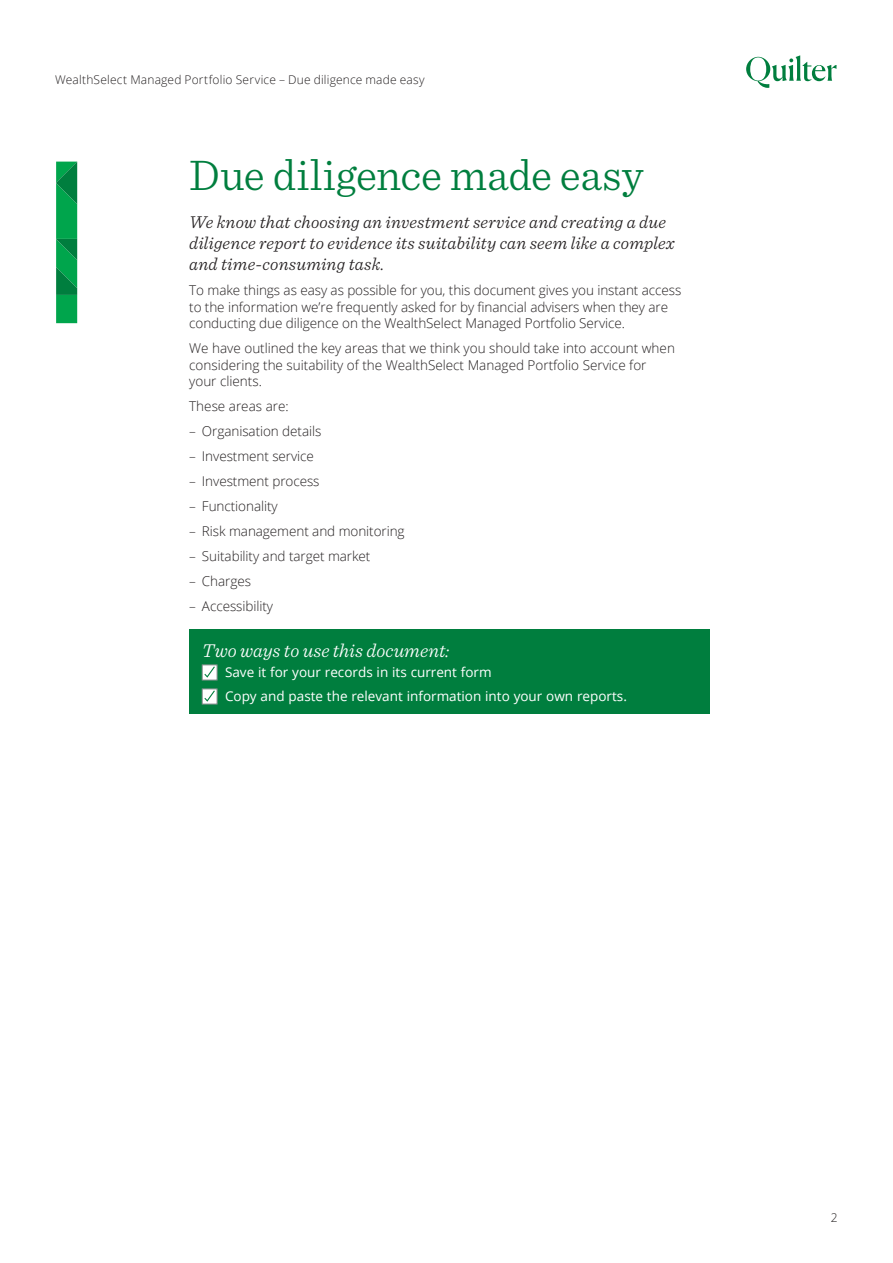
<style>
.page{position:relative;width:893px;height:1263px;background:#fff}
.page>*{position:absolute;margin:0;border:0;box-sizing:border-box;transform-origin:0 0}
.Sub_headings{font:300 45px "Sentinel";color:#007e3e}
.Quilter_International_-_Subheads_Sentine{font:italic 300 19.5px "Sentinel";letter-spacing:-.005em;color:#fff}
.Sub_headings_block{font:italic 300 18px/21px "Sentinel";letter-spacing:.01em;color:#231f20}
._9pt_Open_Sans_Light_main_text{font:300 13.5px/16.5px "Open Sans";letter-spacing:-.005em;color:#231f20}
.t1{font:13.5px "Open Sans";color:#fff}
.t2{font:300 12px "Open Sans";letter-spacing:.015em;color:#231f20}
</style>
<div class="page">
<svg style="left:746px;top:55px;width:90px;height:33px"></svg>
<div style="left:189px;top:629px;width:521px;height:85px;background:#007e3e"></div>
<svg style="left:202px;top:665px;width:15px;height:15px"></svg>
<svg style="left:203px;top:665px;width:13px;height:13px"></svg>
<svg style="left:202px;top:689px;width:15px;height:15px"></svg>
<svg style="left:203px;top:689px;width:13px;height:13px"></svg>
<svg style="left:56px;top:162px;width:21px;height:161px;background:#039a4a"></svg>
<p class="t2" style="left:55px;top:72px;width:371px">WealthSelect Managed Portfolio Service – Due diligence made easy</p>
<p class="Sub_headings" style="left:189px;top:142px;width:456px">Due diligence made easy</p>
<p class="Sub_headings_block" style="left:189px;top:210px;width:487px">We know that choosing an investment service and creating a due diligence report to evidence its suitability can seem like a complex and time-consuming task.</p>
<p class="_9pt_Open_Sans_Light_main_text" style="left:189px;top:282px;width:494px">To make things as easy as possible for you, this document gives you instant access to the information we’re frequently asked for by financial advisers when they are conducting due diligence on the WealthSelect Managed Portfolio Service.</p>
<p class="_9pt_Open_Sans_Light_main_text" style="left:189px;top:340px;width:487px">We have outlined the key areas that we think you should take into account when considering the suitability of the WealthSelect Managed Portfolio Service for your clients.</p>
<p class="_9pt_Open_Sans_Light_main_text" style="left:189px;top:398px;width:101px">These areas are:</p>
<p class="_9pt_Open_Sans_Light_main_text" style="left:189px;top:423px;width:134px">– Organisation details</p>
<p class="_9pt_Open_Sans_Light_main_text" style="left:189px;top:448px;width:126px">– Investment service</p>
<p class="_9pt_Open_Sans_Light_main_text" style="left:189px;top:473px;width:132px">– Investment process</p>
<p class="_9pt_Open_Sans_Light_main_text" style="left:189px;top:498px;width:90px">– Functionality</p>
<p class="_9pt_Open_Sans_Light_main_text" style="left:189px;top:523px;width:217px">– Risk management and monitoring</p>
<p class="_9pt_Open_Sans_Light_main_text" style="left:189px;top:548px;width:183px">– Suitability and target market</p>
<p class="_9pt_Open_Sans_Light_main_text" style="left:189px;top:573px;width:63px">– Charges</p>
<p class="_9pt_Open_Sans_Light_main_text" style="left:189px;top:598px;width:85px">– Accessibility</p>
<p class="Quilter_International_-_Subheads_Sentine" style="left:202px;top:636px;width:249px">Two ways to use this document:</p>
<p class="t1" style="left:225px;top:663px;width:268px">Save it for your records in its current form</p>
<p class="t1" style="left:225px;top:687px;width:403px">Copy and paste the relevant information into your own reports.</p>
<p class="t2" style="left:831px;top:1210px;width:8px">2</p>
</div>
